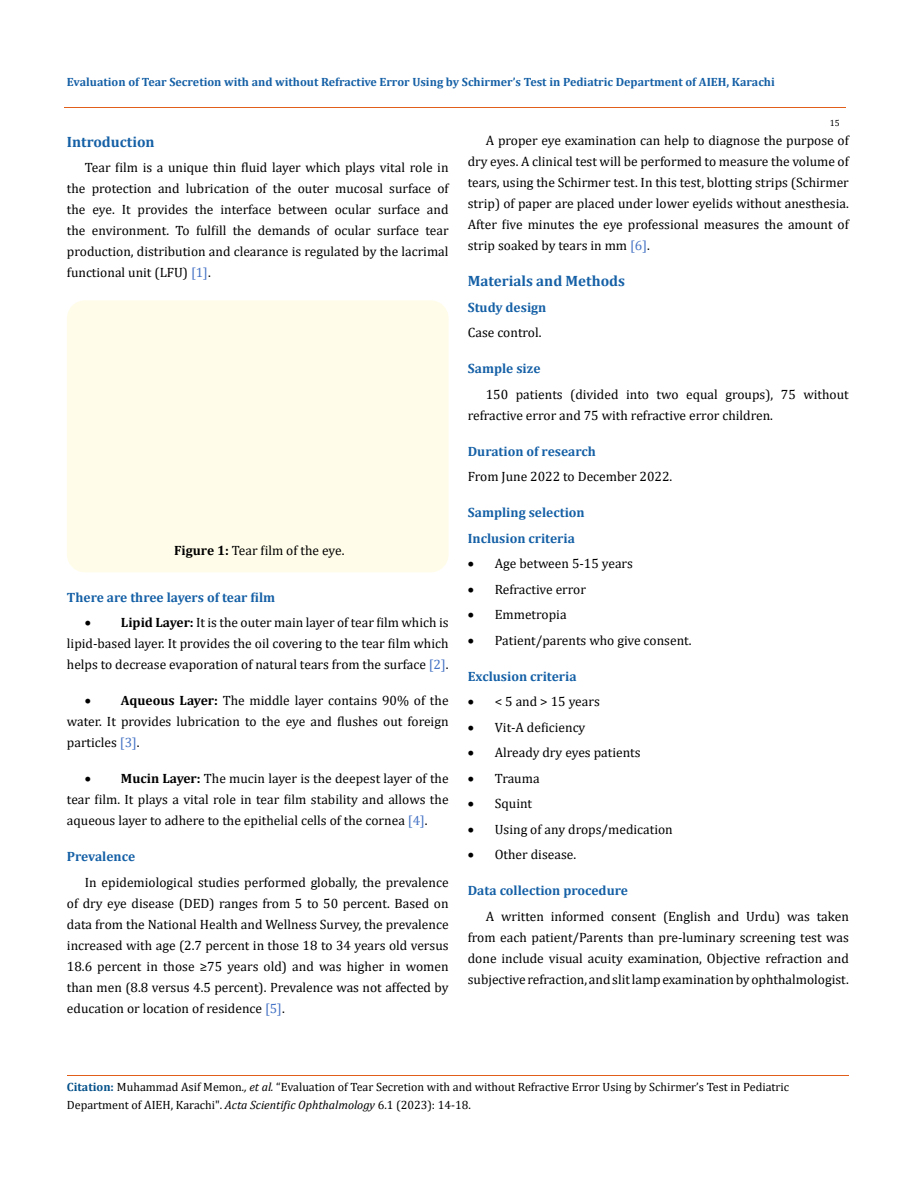
<style>
.page{position:relative;width:917px;height:1188px;background:#fff}
.page>*{position:absolute;margin:0;border:0;box-sizing:border-box;transform-origin:0 0}
.t1{font:700 15px "Cambria";color:#1560a6}
.t2{font:13.5px/21px "Cambria";color:#000;text-align:justify}
.t3{font:700 13.5px/25.5px "Cambria";color:#1560a6}
.t4{font:12px/18px "Cambria";color:#000}
.t5{font:700 12px "Cambria";color:#1560a6}
.t6{font:9px "Cambria";color:#000}
.s1{color:#4472c4}
.s2{font-weight:700}
.s3{font-weight:700;color:#035089}
.s4{font-style:italic}
</style>
<div class="page">
<div style="left:67px;top:300px;width:381px;height:272px;background:#fffde9;border-radius:18px"></div>
<hr style="left:64px;top:108px;width:781px;height:1px;background:#e05d1a">
<hr style="left:67px;top:1076px;width:781px;height:1px;background:#e05d1a">
<p class="t5" style="left:67px;top:73px;width:709px">Evaluation of Tear Secretion with and without Refractive Error Using by Schirmer’s Test in Pediatric Department of AIEH, Karachi</p>
<p class="t6" style="left:829px;top:118px;width:11px">15</p>
<p class="t1" style="left:67px;top:131px;width:89px">Introduction</p>
<p class="t2" style="left:67px;top:157px;width:383px;text-indent:18px">Tear film is a unique thin fluid layer which plays vital role in the protection and lubrication of the outer mucosal surface of the eye. It provides the interface between ocular surface and the environment. To fulfill the demands of ocular surface tear production, distribution and clearance is regulated by the lacrimal functional unit (LFU) <span class="s1">[1]</span>.</p>
<p class="t2" style="left:174px;top:540px;width:172px"><span class="s2">Figure 1:</span> Tear film of the eye.</p>
<p class="t3" style="left:67px;top:584px;width:210px">There are three layers of tear film</p>
<p class="t2" style="left:67px;top:612px;width:383px;text-indent:18px">• <span class="s2">Lipid Layer:</span> It is the outer main layer of tear film which is lipid-based layer. It provides the oil covering to the tear film which helps to decrease evaporation of natural tears from the surface <span class="s1">[2]</span>.</p>
<p class="t2" style="left:67px;top:690px;width:383px;text-indent:18px">• <span class="s2">Aqueous Layer:</span> The middle layer contains 90% of the water. It provides lubrication to the eye and flushes out foreign particles <span class="s1">[3]</span>.</p>
<p class="t2" style="left:67px;top:768px;width:383px;text-indent:18px">• <span class="s2">Mucin Layer:</span> The mucin layer is the deepest layer of the tear film. It plays a vital role in tear film stability and allows the aqueous layer to adhere to the epithelial cells of the cornea <span class="s1">[4]</span>.</p>
<p class="t3" style="left:67px;top:843px;width:70px">Prevalence</p>
<p class="t2" style="left:67px;top:871px;width:383px;text-indent:18px">In epidemiological studies performed globally, the prevalence of dry eye disease (DED) ranges from 5 to 50 percent. Based on data from the National Health and Wellness Survey, the prevalence increased with age (2.7 percent in those 18 to 34 years old versus 18.6 percent in those ≥75 years old) and was higher in women than men (8.8 versus 4.5 percent). Prevalence was not affected by education or location of residence <span class="s1">[5]</span>.</p>
<p class="t2" style="left:468px;top:130px;width:382px;text-indent:18px">A proper eye examination can help to diagnose the purpose of dry eyes. A clinical test will be performed to measure the volume of tears, using the Schirmer test. In this test, blotting strips (Schirmer strip) of paper are placed under lower eyelids without anesthesia.<br>After five minutes the eye professional measures the amount of strip soaked by tears in mm <span class="s1">[6]</span>.</p>
<p class="t1" style="left:468px;top:271px;width:159px">Materials and Methods</p>
<p class="t3" style="left:468px;top:294px;width:80px">Study design</p>
<p class="t2" style="left:468px;top:322px;width:75px">Case control.</p>
<p class="t3" style="left:468px;top:356px;width:74px">Sample size</p>
<p class="t2" style="left:468px;top:384px;width:382px;text-indent:18px">150 patients (divided into two equal groups), 75 without refractive error and 75 with refractive error children.</p>
<p class="t3" style="left:468px;top:438px;width:130px">Duration of research</p>
<p class="t2" style="left:468px;top:466px;width:206px">From June 2022 to December 2022.</p>
<p class="t3" style="left:468px;top:500px;width:118px">Sampling selection<br>Inclusion criteria</p>
<p class="t2" style="left:468px;top:553px;width:167px">• Age between 5-15 years</p>
<p class="t2" style="left:468px;top:579px;width:120px">• Refractive error</p>
<p class="t2" style="left:468px;top:604px;width:100px">• Emmetropia</p>
<p class="t2" style="left:468px;top:630px;width:225px">• Patient/parents who give consent.</p>
<p class="t3" style="left:468px;top:663px;width:110px">Exclusion criteria</p>
<p class="t2" style="left:468px;top:691px;width:133px">• &lt; 5 and &gt; 15 years</p>
<p class="t2" style="left:468px;top:717px;width:119px">• Vit-A deficiency</p>
<p class="t2" style="left:468px;top:742px;width:174px">• Already dry eyes patients</p>
<p class="t2" style="left:468px;top:768px;width:73px">• Trauma</p>
<p class="t2" style="left:468px;top:793px;width:66px">• Squint</p>
<p class="t2" style="left:468px;top:819px;width:206px">• Using of any drops/medication</p>
<p class="t2" style="left:468px;top:844px;width:110px">• Other disease.</p>
<p class="t3" style="left:468px;top:878px;width:162px">Data collection procedure</p>
<p class="t2" style="left:468px;top:906px;width:382px;text-indent:18px">A written informed consent (English and Urdu) was taken from each patient/Parents than pre-luminary screening test was done include visual acuity examination, Objective refraction and subjective refraction, and slit lamp examination by ophthalmologist.</p>
<p class="t4" style="left:67px;top:1078px;width:723px"><span class="s3">Citation:</span> Muhammad Asif Memon<span class="s4">., et al.</span> “Evaluation of Tear Secretion with and without Refractive Error Using by Schirmer’s Test in Pediatric<br>Department of AIEH, Karachi". <span class="s4">Acta Scientific Ophthalmology</span> 6.1 (2023): 14-18.</p>
</div>
